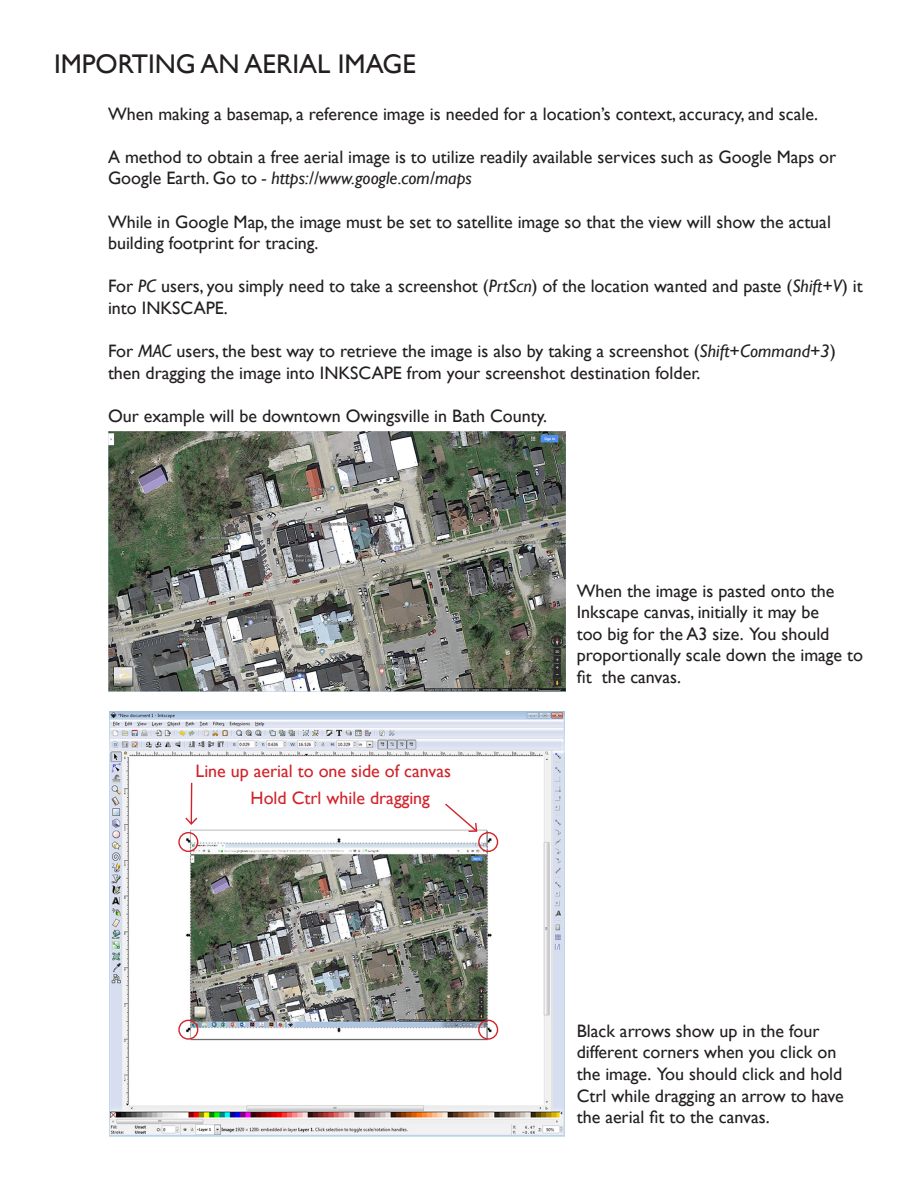
<style>
.page{position:relative;width:918px;height:1188px;background:#fff}
.page>*{position:absolute;margin:0;border:0;box-sizing:border-box;transform-origin:0 0}
.t1{font:27px "Gill Sans";color:#231f20}
.t2{font:18px/21.6px "Gill Sans";color:#231f20}
.t3{font:18px "Gill Sans";color:#d1232a}
.s1{font-style:italic}
</style>
<div class="page">
<img style="left:108px;top:431px;width:457px;height:261px">
<img style="left:109px;top:711px;width:455px;height:425px">
<svg style="left:444px;top:802px;width:35px;height:31px"></svg>
<hr style="left:191px;top:783px;width:1px;height:41px;background:#d1232a">
<svg style="left:184px;top:816px;width:15px;height:10px"></svg>
<div style="left:478px;top:832px;width:20px;height:20px;border:1px solid #d1232a;border-radius:50%"></div>
<div style="left:178px;top:832px;width:20px;height:20px;border:1px solid #d1232a;border-radius:50%"></div>
<div style="left:178px;top:1020px;width:20px;height:20px;border:1px solid #d1232a;border-radius:50%"></div>
<div style="left:478px;top:1020px;width:20px;height:20px;border:1px solid #d1232a;border-radius:50%"></div>
<p class="t1" style="left:54px;top:48px;width:364px">IMPORTING AN AERIAL IMAGE</p>
<p class="t2" style="left:108px;top:103px;width:712px">When making a basemap, a reference image is needed for a location’s context, accuracy, and scale.</p>
<p class="t2" style="left:108px;top:146px;width:730px">A method to obtain a free aerial image is to utilize readily available services such as Google Maps or<br>Google Earth. Go to <span class="s1">- https://www.google.com/maps</span></p>
<p class="t2" style="left:108px;top:211px;width:724px">While in Google Map, the image must be set to satellite image so that the view will show the actual building footprint for tracing.</p>
<p class="t2" style="left:108px;top:276px;width:756px">For <span class="s1">PC</span> users, you simply need to take a screenshot (<span class="s1">PrtScn</span>) of the location wanted and paste (<span class="s1">Shift</span>+<span class="s1">V</span>) it into INKSCAPE.</p>
<p class="t2" style="left:108px;top:341px;width:729px">For <span class="s1">MAC</span> users, the best way to retrieve the image is also by taking a screenshot (<span class="s1">Shift</span>+<span class="s1">Command</span>+<span class="s1">3</span>) then dragging the image into INKSCAPE from your screenshot destination folder.</p>
<p class="t2" style="left:108px;top:406px;width:441px">Our example will be downtown Owingsville in Bath County.</p>
<p class="t3" style="left:196px;top:760px;width:257px">Line up aerial to one side of canvas</p>
<p class="t3" style="left:251px;top:787px;width:181px">Hold Ctrl while dragging</p>
<p class="t2" style="left:577px;top:580px;width:288px">When the image is pasted onto the<br>Inkscape canvas, initially it may be<br>too big for the A3 size. You should proportionally scale down the image to fit the canvas.</p>
<p class="t2" style="left:577px;top:1020px;width:269px">Black arrows show up in the four different corners when you click on the image. You should click and hold Ctrl while dragging an arrow to have the aerial fit to the canvas.</p>
</div>
